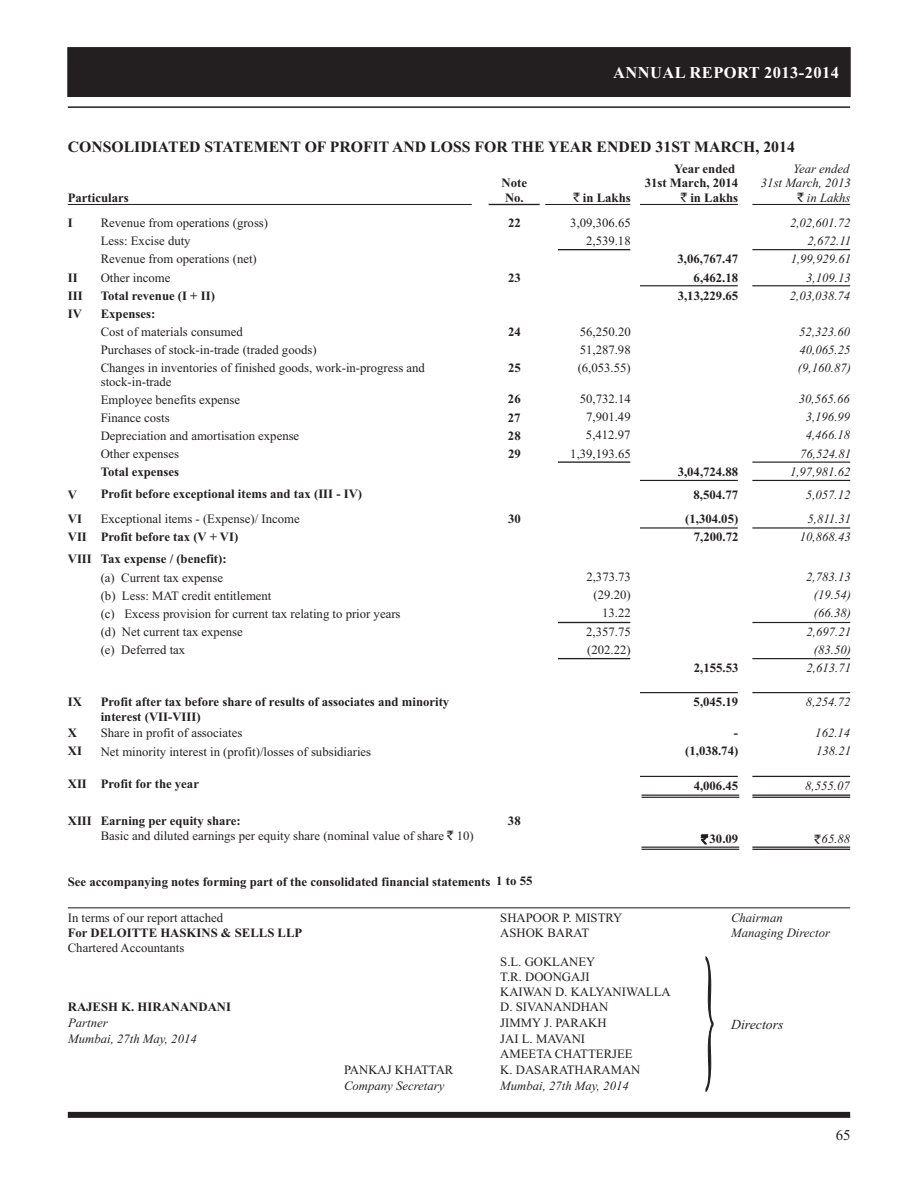
<style>
.page{position:relative;width:918px;height:1188px;background:#fff}
.page>*{position:absolute;margin:0;border:0;box-sizing:border-box;transform-origin:0 0}
.t1{font:700 16.5px "Times New Roman";letter-spacing:.025em;color:#fff}
.t2{font:700 15.75px "Times New Roman";color:#231f20}
.t3{font:15px "Times New Roman";color:#231f20}
.t4{font:italic 13.8px "Times New Roman";color:#231f20}
.t5{font:12.75px/18px "Times New Roman";color:#231f20}
.t6{font:700 12.75px/18px "Times New Roman";color:#231f20;text-align:right}
.t7{font:italic 12.75px/18.3px "Times New Roman";color:#231f20}
.s1{font-family:"Rupee Foradian";font-weight:400}
.s2{font-family:"Rupee Foradian";font-style:normal}
.s3{font-family:"Rupee Foradian"}
</style>
<div class="page">
<hr style="left:68px;top:204px;width:404px;height:1px;background:#231f20">
<hr style="left:489px;top:204px;width:51px;height:1px;background:#231f20">
<hr style="left:545px;top:204px;width:85px;height:1px;background:#231f20">
<hr style="left:640px;top:204px;width:98px;height:1px;background:#231f20">
<hr style="left:752px;top:204px;width:98px;height:1px;background:#231f20">
<hr style="left:68px;top:907px;width:782px;height:1px;background:#231f20">
<svg style="left:705px;top:956px;width:9px;height:137px"></svg>
<hr style="left:558px;top:249px;width:72px;height:1px;background:#231f20">
<hr style="left:558px;top:462px;width:72px;height:1px;background:#231f20">
<hr style="left:558px;top:622px;width:72px;height:1px;background:#231f20">
<hr style="left:558px;top:658px;width:72px;height:1px;background:#231f20">
<hr style="left:640px;top:285px;width:98px;height:1px;background:#231f20">
<hr style="left:640px;top:528px;width:98px;height:1px;background:#231f20">
<hr style="left:640px;top:692px;width:98px;height:1px;background:#231f20">
<hr style="left:752px;top:249px;width:98px;height:1px;background:#231f20">
<hr style="left:752px;top:285px;width:98px;height:1px;background:#231f20">
<hr style="left:752px;top:462px;width:98px;height:1px;background:#231f20">
<hr style="left:752px;top:528px;width:98px;height:1px;background:#231f20">
<hr style="left:752px;top:622px;width:98px;height:1px;background:#231f20">
<hr style="left:752px;top:658px;width:98px;height:1px;background:#231f20">
<hr style="left:752px;top:692px;width:98px;height:1px;background:#231f20">
<hr style="left:752px;top:480px;width:98px;height:1px;background:#231f20">
<hr style="left:640px;top:480px;width:98px;height:1px;background:#231f20">
<hr style="left:640px;top:776px;width:98px;height:1px;background:#231f20">
<hr style="left:752px;top:776px;width:98px;height:1px;background:#231f20">
<hr style="left:642px;top:795px;width:97px;height:1px;background:#231f20">
<hr style="left:752px;top:795px;width:98px;height:1px;background:#231f20">
<hr style="left:642px;top:797px;width:97px;height:1px;background:#231f20">
<hr style="left:752px;top:797px;width:98px;height:1px;background:#231f20">
<hr style="left:642px;top:847px;width:97px;height:1px;background:#231f20">
<hr style="left:752px;top:847px;width:98px;height:1px;background:#231f20">
<hr style="left:642px;top:849px;width:97px;height:1px;background:#231f20">
<hr style="left:752px;top:849px;width:98px;height:1px;background:#231f20">
<div style="left:67px;top:47px;width:784px;height:50px;background:#231f20"></div>
<hr style="left:68px;top:106px;width:782px;height:2px;background:#231f20">
<div style="left:68px;top:1112px;width:782px;height:6px;background:#231f20"></div>
<p class="t1" style="left:613px;top:66px;width:228px">ANNUAL REPORT 2013-2014</p>
<p class="t2" style="left:68px;top:142px;width:729px">CONSOLIDIATED STATEMENT OF PROFIT AND LOSS FOR THE YEAR ENDED 31ST MARCH, 2014</p>
<p class="t6" style="left:674px;top:161px;width:63px">Year ended</p>
<p class="t7" style="left:793px;top:160px;width:58px">Year ended</p>
<p class="t6" style="left:502px;top:176px;width:27px">Note</p>
<p class="t6" style="left:645px;top:176px;width:95px">31st March, 2014</p>
<p class="t7" style="left:761px;top:175px;width:91px">31st March, 2013</p>
<p class="t6" style="left:68px;top:190px;width:62px">Particulars</p>
<p class="t6" style="left:505px;top:190px;width:20px">No.</p>
<p class="t6" style="left:573px;top:190px;width:59px"><span class="s1">`</span> in Lakhs</p>
<p class="t6" style="left:681px;top:190px;width:59px"><span class="s1">`</span> in Lakhs</p>
<p class="t7" style="left:797px;top:190px;width:55px"><span class="s2">`</span> in Lakhs</p>
<p class="t6" style="left:68px;top:215px;width:6px">I</p>
<p class="t5" style="left:101px;top:215px;width:169px">Revenue from operations (gross)</p>
<p class="t6" style="left:508px;top:215px;width:14px">22</p>
<p class="t5" style="left:101px;top:233px;width:158px">Less: Excise duty<br>Revenue from operations (net)</p>
<p class="t6" style="left:68px;top:270px;width:11px">II</p>
<p class="t5" style="left:101px;top:269px;width:71px">Other income</p>
<p class="t6" style="left:508px;top:270px;width:14px">23</p>
<p class="t6" style="left:68px;top:288px;width:16px">III</p>
<p class="t6" style="left:101px;top:288px;width:116px">Total revenue (I + II)</p>
<p class="t6" style="left:68px;top:306px;width:16px">IV</p>
<p class="t6" style="left:101px;top:306px;width:56px">Expenses:</p>
<p class="t5" style="left:101px;top:324px;width:143px">Cost of materials consumed</p>
<p class="t6" style="left:508px;top:324px;width:14px">24</p>
<p class="t5" style="left:101px;top:342px;width:326px">Purchases of stock-in-trade (traded goods)<br>Changes in inventories of finished goods, work-in-progress and</p>
<p class="t5" style="left:101px;top:374px;width:72px">stock-in-trade</p>
<p class="t6" style="left:508px;top:360px;width:14px">25</p>
<p class="t5" style="left:101px;top:392px;width:141px">Employee benefits expense</p>
<p class="t6" style="left:508px;top:391px;width:14px">26</p>
<p class="t5" style="left:101px;top:410px;width:71px">Finance costs</p>
<p class="t6" style="left:508px;top:410px;width:14px">27</p>
<p class="t5" style="left:101px;top:428px;width:200px">Depreciation and amortisation expense</p>
<p class="t6" style="left:508px;top:428px;width:14px">28</p>
<p class="t5" style="left:101px;top:446px;width:80px">Other expenses</p>
<p class="t6" style="left:508px;top:446px;width:14px">29</p>
<p class="t6" style="left:101px;top:464px;width:80px">Total expenses</p>
<p class="t6" style="left:68px;top:487px;width:11px">V</p>
<p class="t6" style="left:101px;top:486px;width:263px">Profit before exceptional items and tax (III - IV)</p>
<p class="t6" style="left:68px;top:511px;width:16px">VI</p>
<p class="t5" style="left:101px;top:511px;width:200px">Exceptional items - (Expense)/ Income</p>
<p class="t6" style="left:508px;top:511px;width:14px">30</p>
<p class="t6" style="left:68px;top:527px;width:172px;line-height:22.4px;text-align:left">VII Profit before tax (V + VI)<br>VIII Tax expense / (benefit):</p>
<p class="t5" style="left:101px;top:570px;width:301px">(a) Current tax expense<br>(b) Less: MAT credit entitlement<br>(c) Excess provision for current tax relating to prior years (d) Net current tax expense<br>(e) Deferred tax</p>
<p class="t6" style="left:68px;top:694px;width:16px">IX</p>
<p class="t6" style="left:101px;top:696px;width:350px;line-height:14.1px;text-align:left">Profit after tax before share of results of associates and minority interest (VII-VIII)</p>
<p class="t6" style="left:68px;top:725px;width:11px">X</p>
<p class="t5" style="left:101px;top:725px;width:143px">Share in profit of associates</p>
<p class="t6" style="left:68px;top:743px;width:16px">XI</p>
<p class="t5" style="left:101px;top:744px;width:272px">Net minority interest in (profit)/losses of subsidiaries</p>
<p class="t6" style="left:68px;top:776px;width:133px">XII Profit for the year</p>
<p class="t6" style="left:68px;top:813px;width:175px">XIII Earning per equity share:</p>
<p class="t6" style="left:508px;top:813px;width:14px">38</p>
<p class="t5" style="left:101px;top:828px;width:375px">Basic and diluted earnings per equity share (nominal value of share <span class="s3">`</span> 10)</p>
<p class="t6" style="left:68px;top:874px;width:466px">See accompanying notes forming part of the consolidated financial statements 1 to 55</p>
<p class="t5" style="left:570px;top:215px;width:62px;text-align:right">3,09,306.65<br>2,539.18</p>
<p class="t5" style="left:578px;top:324px;width:55px;text-align:justify">56,250.20<br>51,287.98 (6,053.55)</p>
<p class="t5" style="left:570px;top:390px;width:62px;line-height:18.5px;text-align:right">50,732.14<br>7,901.49<br>5,412.97<br>1,39,193.65</p>
<p class="t5" style="left:586px;top:569px;width:46px;text-align:right">2,373.73 (29.20)<br>13.22<br>2,357.75 (202.22)</p>
<p class="t6" style="left:678px;top:252px;width:62px">3,06,767.47<br>6,462.18<br>3,13,229.65</p>
<p class="t6" style="left:678px;top:461px;width:62px;line-height:23.4px">3,04,724.88<br>8,504.77 (1,304.05)</p>
<p class="t6" style="left:694px;top:529px;width:46px">7,200.72</p>
<p class="t6" style="left:694px;top:660px;width:46px">2,155.53</p>
<p class="t6" style="left:694px;top:694px;width:46px">5,045.19</p>
<p class="t6" style="left:685px;top:725px;width:55px">- (1,038.74)</p>
<p class="t6" style="left:694px;top:778px;width:46px">4,006.45</p>
<p class="t6" style="left:701px;top:832px;width:38px"><span class="s1">`</span> 30.09</p>
<p class="t7" style="left:790px;top:215px;width:63px;text-align:right">2,02,601.72<br>2,672.11<br>1,99,929.61<br>3,109.13<br>2,03,038.74</p>
<p class="t7" style="left:798px;top:324px;width:55px;text-align:justify">52,323.60<br>40,065.25 (9,160.87)</p>
<p class="t7" style="left:790px;top:390px;width:63px;text-align:right">30,565.66<br>3,196.99<br>4,466.18<br>76,524.81<br>1,97,981.62</p>
<p class="t7" style="left:806px;top:485px;width:47px;line-height:23.4px">5,057.12<br>5,811.31</p>
<p class="t7" style="left:800px;top:529px;width:52px">10,868.43</p>
<p class="t7" style="left:806px;top:569px;width:47px;text-align:center">2,783.13 (19.54) (66.38)<br>2,697.21 (83.50)<br>2,613.71</p>
<p class="t7" style="left:806px;top:694px;width:46px">8,254.72</p>
<p class="t7" style="left:815px;top:725px;width:37px">162.14<br>138.21</p>
<p class="t7" style="left:805px;top:778px;width:46px">8,555.07</p>
<p class="t7" style="left:814px;top:831px;width:37px"><span class="s2">`</span>65.88</p>
<p class="t5" style="left:68px;top:910px;width:157px">In terms of our report attached</p>
<p class="t5" style="left:500px;top:910px;width:124px">SHAPOOR P. MISTRY</p>
<p class="t6" style="left:68px;top:925px;width:236px">For DELOITTE HASKINS &amp; SELLS LLP</p>
<p class="t5" style="left:500px;top:925px;width:90px">ASHOK BARAT</p>
<p class="t5" style="left:68px;top:940px;width:118px">Chartered Accountants</p>
<p class="t5" style="left:500px;top:955px;width:172px;line-height:15.5px">S.L. GOKLANEY<br>T.R. DOONGAJI<br>KAIWAN D. KALYANIWALLA</p>
<p class="t6" style="left:68px;top:999px;width:165px">RAJESH K. HIRANANDANI</p>
<p class="t5" style="left:500px;top:999px;width:110px">D. SIVANANDHAN</p>
<p class="t7" style="left:68px;top:1015px;width:41px">Partner</p>
<p class="t5" style="left:500px;top:1015px;width:108px">JIMMY J. PARAKH</p>
<p class="t7" style="left:68px;top:1031px;width:130px">Mumbai, 27th May, 2014</p>
<p class="t5" style="left:500px;top:1033px;width:134px;line-height:14.9px">JAI L. MAVANI<br>AMEETA CHATTERJEE</p>
<p class="t5" style="left:344px;top:1062px;width:111px">PANKAJ KHATTAR</p>
<p class="t5" style="left:500px;top:1062px;width:142px">K. DASARATHARAMAN</p>
<p class="t7" style="left:344px;top:1078px;width:102px">Company Secretary</p>
<p class="t7" style="left:500px;top:1078px;width:130px">Mumbai, 27th May, 2014</p>
<p class="t7" style="left:731px;top:912px;width:101px;line-height:14.9px">Chairman<br>Managing Director</p>
<p class="t4" style="left:731px;top:1019px;width:54px">Directors</p>
<p class="t3" style="left:836px;top:1130px;width:16px">65</p>
</div>
